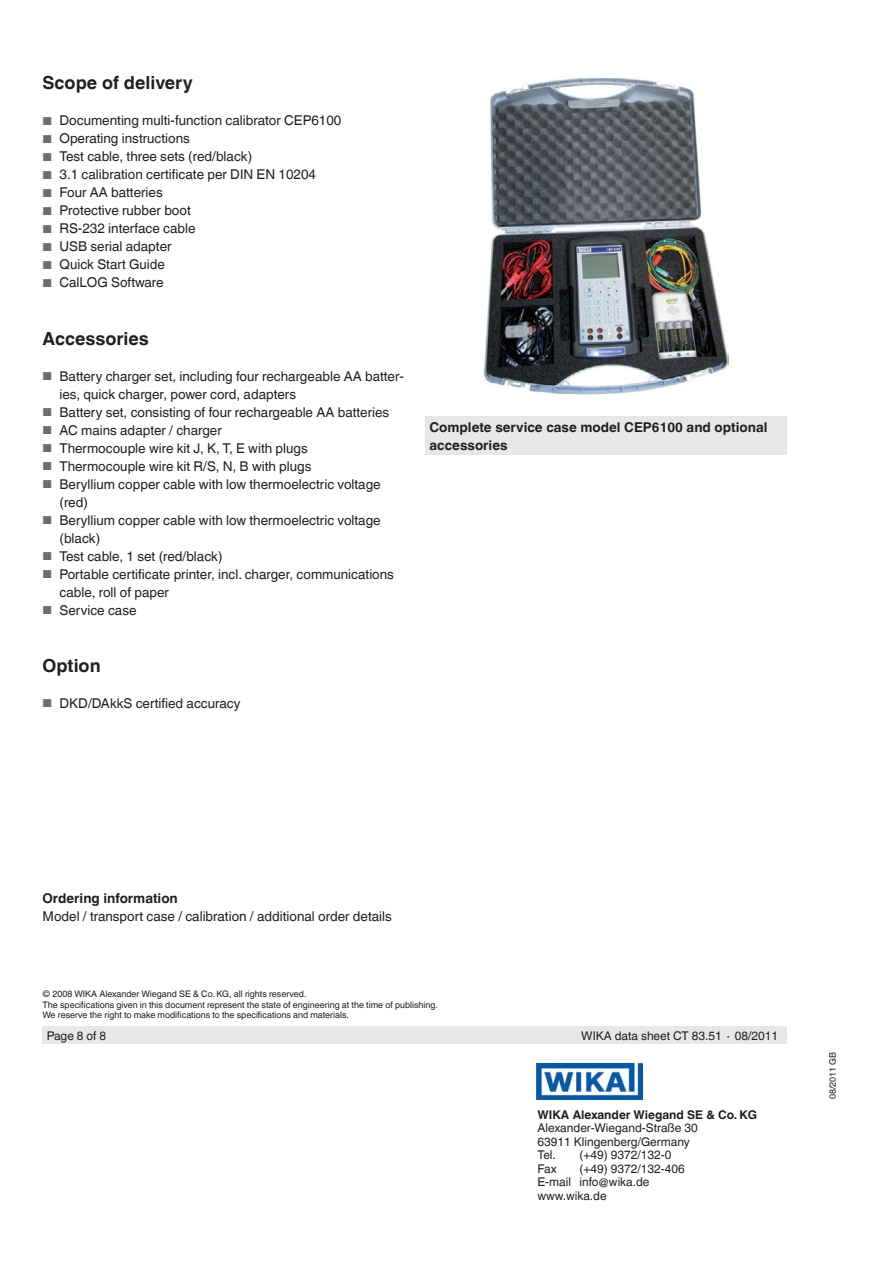
<style>
.page{position:relative;width:893px;height:1263px;background:#fff}
.page>*{position:absolute;margin:0;border:0;box-sizing:border-box;transform-origin:0 0}
.t1{font:700 18px "Helvetica World";color:#231f20}
.t2{font:13.5px/18px "Helvetica World";color:#231f20}
.t3{font:700 13.5px/18px "Helvetica World";color:#231f20}
.t4{font:12px/13.5px "Helvetica World";color:#231f20}
.t5{font:700 12px "Helvetica World";color:#231f20}
.t6{font:9px/10.5px "Helvetica World";color:#231f20}
.s1{font-size:11.55px;color:#6c6d70}
</style>
<div class="page">
<img style="left:537px;top:1063px;width:106px;height:36px">
<div style="left:43px;top:1027px;width:744px;height:17px;background:#e6e7e9"></div>
<img style="left:484px;top:78px;width:244px;height:317px">
<div style="left:425px;top:417px;width:362px;height:38px;background:#e6e7e9"></div>
<h1 class="t1" style="left:43px;top:73px;width:152px">Scope of delivery</h1>
<p class="t2" style="left:43px;top:112px;width:300px"><span class="s1">■</span> Documenting multi-function calibrator CEP6100</p>
<p class="t2" style="left:43px;top:130px;width:149px"><span class="s1">■</span> Operating instructions</p>
<p class="t2" style="left:43px;top:148px;width:211px"><span class="s1">■</span> Test cable, three sets (red/black)</p>
<p class="t2" style="left:43px;top:166px;width:275px"><span class="s1">■</span> 3.1 calibration certificate per DIN EN 10204</p>
<p class="t2" style="left:43px;top:184px;width:122px"><span class="s1">■</span> Four AA batteries</p>
<p class="t2" style="left:43px;top:202px;width:150px"><span class="s1">■</span> Protective rubber boot</p>
<p class="t2" style="left:43px;top:220px;width:155px"><span class="s1">■</span> RS-232 interface cable</p>
<p class="t2" style="left:43px;top:238px;width:131px"><span class="s1">■</span> USB serial adapter</p>
<p class="t2" style="left:43px;top:256px;width:124px"><span class="s1">■</span> Quick Start Guide</p>
<p class="t2" style="left:43px;top:274px;width:123px"><span class="s1">■</span> CalLOG Software</p>
<h1 class="t1" style="left:43px;top:328px;width:108px">Accessories</h1>
<p class="t2" style="left:60px;top:367px;width:346px;text-indent:-17px"><span class="s1">■</span> Battery charger set, including four rechargeable AA batter&shy;ies, quick charger, power cord, adapters</p>
<p class="t2" style="left:43px;top:403px;width:348px"><span class="s1">■</span> Battery set, consisting of four rechargeable AA batteries</p>
<p class="t2" style="left:43px;top:421px;width:181px"><span class="s1">■</span> AC mains adapter / charger</p>
<p class="t2" style="left:43px;top:439px;width:267px"><span class="s1">■</span> Thermocouple wire kit J, K, T, E with plugs</p>
<p class="t2" style="left:43px;top:457px;width:270px"><span class="s1">■</span> Thermocouple wire kit R/S, N, B with plugs</p>
<p class="t2" style="left:60px;top:475px;width:323px;text-indent:-17px"><span class="s1">■</span> Beryllium copper cable with low thermoelectric voltage (red)</p>
<p class="t2" style="left:60px;top:511px;width:323px;text-indent:-17px"><span class="s1">■</span> Beryllium copper cable with low thermoelectric voltage (black)</p>
<p class="t2" style="left:43px;top:547px;width:182px"><span class="s1">■</span> Test cable, 1 set (red/black)</p>
<p class="t2" style="left:60px;top:565px;width:336px;text-indent:-17px"><span class="s1">■</span> Portable certificate printer, incl. charger, communications cable, roll of paper</p>
<p class="t2" style="left:43px;top:601px;width:96px"><span class="s1">■</span> Service case</p>
<h1 class="t1" style="left:43px;top:655px;width:60px">Option</h1>
<p class="t2" style="left:43px;top:694px;width:200px"><span class="s1">■</span> DKD/DAkkS certified accuracy</p>
<p class="t3" style="left:429px;top:418px;width:340px">Complete service case model CEP6100 and optional accessories</p>
<p class="t3" style="left:43px;top:889px;width:137px">Ordering information</p>
<p class="t2" style="left:43px;top:907px;width:351px">Model / transport case / calibration / additional order details</p>
<p class="t6" style="left:43px;top:989px;width:397px">© 2008 WIKA Alexander Wiegand SE &amp; Co. KG, all rights reserved.<br>The specifications given in this document represent the state of engineering at the time of publishing.<br>We reserve the right to make modifications to the specifications and materials.</p>
<p class="t4" style="left:47px;top:1029px;width:61px">Page 8 of 8</p>
<p class="t4" style="left:581px;top:1029px;width:198px">WIKA data sheet CT 83.51 ∙ 08/2011</p>
<p class="t5" style="left:537px;top:1107px;width:221px">WIKA Alexander Wiegand SE &amp; Co. KG</p>
<p class="t4" style="left:537px;top:1121px;width:162px">Alexander-Wiegand-Straße 30<br>63911 Klingenberg/Germany<br>Tel.</p>
<p class="t4" style="left:579px;top:1148px;width:94px">(+49) 9372/132-0</p>
<p class="t4" style="left:537px;top:1161px;width:149px;text-indent:42px">(+49) 9372/132-406<br>E-mail info@wika.de www.wika.de</p>
<p class="t4" style="left:537px;top:1161px;width:21px">Fax</p>
<p class="t6" style="left:827px;top:1099px;width:49px;rotate:-90deg">08/2011 GB</p>
</div>
